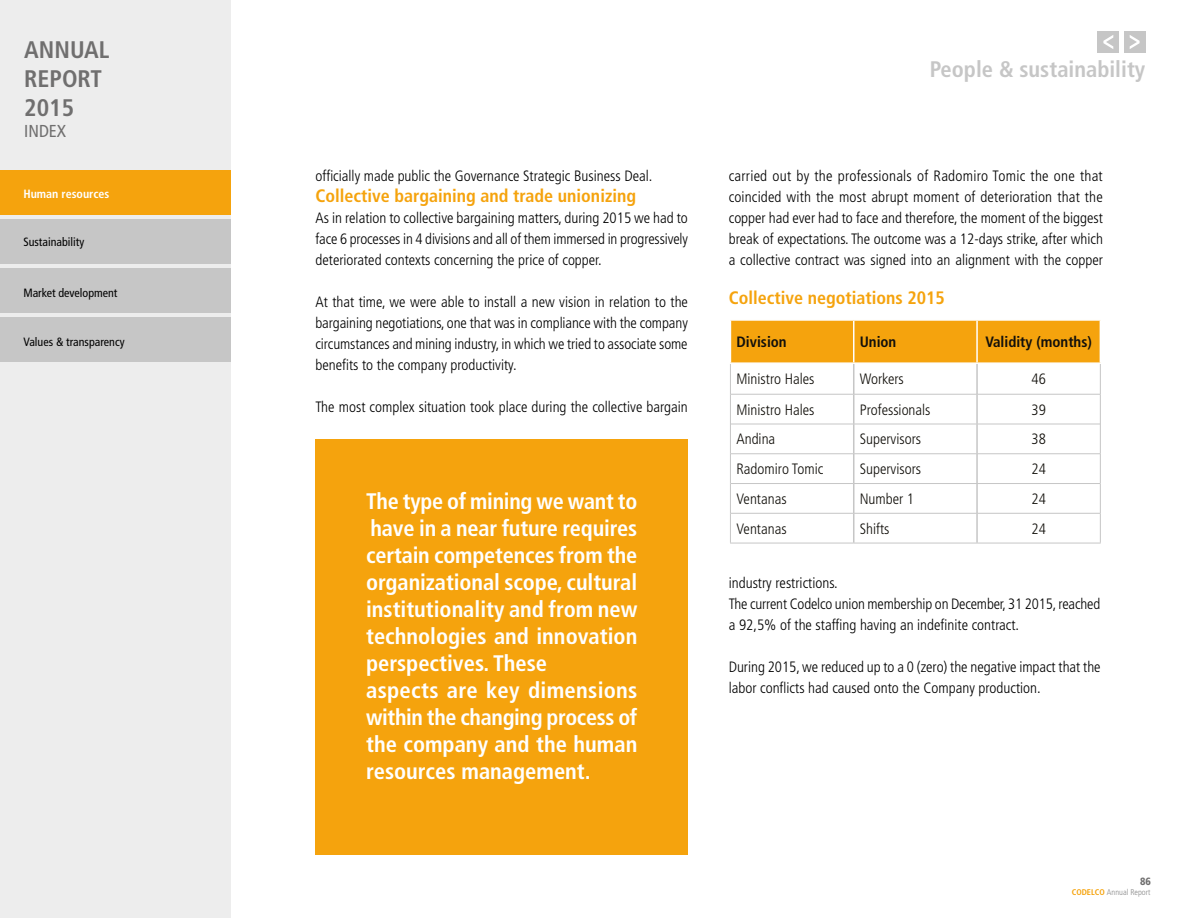
<style>
.page{position:relative;width:1188px;height:918px;background:#fff}
.page>*{position:absolute;margin:0;border:0;box-sizing:border-box;transform-origin:0 0}
.t1{font:700 condensed 24px/28.8px "Frutiger";color:#706f6f}
.t2{font:700 condensed 22.5px/27px "Frutiger";color:#fff}
.t3{font:700 condensed 22.5px "Frutiger";color:#c6c6c6}
.t4{font:700 condensed 18px "Frutiger";color:#f5a30d}
.t5{font:condensed 17.25px "Frutiger";color:#706f6f}
.t6{font:300 condensed 15px/21px "Frutiger";color:#000;text-align:justify}
.t7{font:300 condensed 15px "Frutiger";color:#12100b}
.t8{font:700 condensed 15px "Frutiger";color:#12100b}
.t9{font:condensed 12px "Frutiger";color:#000}
.t10{font:700 condensed 12px "Frutiger";color:#fff}
.t11{font:900 condensed 10.5px "Frutiger";color:#706f6f}
.t12{font:300 condensed 8.25px "Frutiger";color:#878787}
.s1{font-weight:700;color:#f5a30d}
</style>
<div class="page">
<div style="left:315px;top:439px;width:373px;height:415px;background:#f5a30d"></div>
<div style="left:731px;top:321px;width:369px;height:41px;background:#f5a30d"></div>
<hr style="left:853px;top:321px;width:1px;height:41px;background:#fff">
<hr style="left:976px;top:321px;width:2px;height:41px;background:#fff">
<hr style="left:853px;top:364px;width:1px;height:30px;background:#c6c6c6">
<hr style="left:976px;top:364px;width:2px;height:30px;background:#c6c6c6">
<hr style="left:731px;top:394px;width:123px;height:1px;background:#c6c6c6">
<hr style="left:854px;top:394px;width:123px;height:1px;background:#c6c6c6">
<hr style="left:853px;top:394px;width:1px;height:30px;background:#c6c6c6">
<hr style="left:977px;top:394px;width:123px;height:1px;background:#c6c6c6">
<hr style="left:976px;top:394px;width:2px;height:30px;background:#c6c6c6">
<hr style="left:731px;top:424px;width:123px;height:1px;background:#c6c6c6">
<hr style="left:730px;top:364px;width:1px;height:30px;background:#c6c6c6">
<hr style="left:1100px;top:364px;width:1px;height:30px;background:#c6c6c6">
<hr style="left:730px;top:394px;width:1px;height:30px;background:#c6c6c6">
<hr style="left:1100px;top:394px;width:1px;height:30px;background:#c6c6c6">
<hr style="left:730px;top:424px;width:1px;height:30px;background:#c6c6c6">
<hr style="left:1100px;top:424px;width:1px;height:30px;background:#c6c6c6">
<hr style="left:730px;top:454px;width:1px;height:30px;background:#c6c6c6">
<hr style="left:1100px;top:454px;width:1px;height:30px;background:#c6c6c6">
<svg style="left:730px;top:484px;width:1px;height:29px"></svg>
<svg style="left:1100px;top:484px;width:1px;height:29px"></svg>
<hr style="left:730px;top:513px;width:1px;height:30px;background:#c6c6c6">
<hr style="left:1100px;top:513px;width:1px;height:30px;background:#c6c6c6">
<hr style="left:730px;top:543px;width:124px;height:1px;background:#c6c6c6">
<hr style="left:854px;top:543px;width:123px;height:1px;background:#c6c6c6">
<hr style="left:977px;top:543px;width:124px;height:1px;background:#c6c6c6">
<hr style="left:854px;top:424px;width:123px;height:1px;background:#c6c6c6">
<hr style="left:853px;top:424px;width:1px;height:30px;background:#c6c6c6">
<hr style="left:977px;top:424px;width:123px;height:1px;background:#c6c6c6">
<hr style="left:976px;top:424px;width:2px;height:30px;background:#c6c6c6">
<hr style="left:731px;top:454px;width:123px;height:1px;background:#c6c6c6">
<hr style="left:854px;top:454px;width:123px;height:1px;background:#c6c6c6">
<hr style="left:977px;top:454px;width:123px;height:1px;background:#c6c6c6">
<hr style="left:976px;top:454px;width:2px;height:29px;background:#c6c6c6">
<hr style="left:731px;top:483px;width:123px;height:1px;background:#c6c6c6">
<hr style="left:854px;top:483px;width:123px;height:1px;background:#c6c6c6">
<hr style="left:977px;top:483px;width:123px;height:1px;background:#c6c6c6">
<hr style="left:976px;top:484px;width:2px;height:29px;background:#c6c6c6">
<hr style="left:731px;top:513px;width:123px;height:1px;background:#c6c6c6">
<hr style="left:854px;top:513px;width:123px;height:1px;background:#c6c6c6">
<svg style="left:853px;top:455px;width:1px;height:88px"></svg>
<hr style="left:977px;top:513px;width:123px;height:1px;background:#c6c6c6">
<hr style="left:976px;top:514px;width:2px;height:29px;background:#c6c6c6">
<div style="left:0;top:0;width:230px;height:918px;background:#ededed"></div>
<div style="left:1124px;top:31px;width:22px;height:22px;background:#c6c6c6"></div>
<svg style="left:1130px;top:35px;width:10px;height:14px"></svg>
<div style="left:1097px;top:31px;width:22px;height:22px;background:#c6c6c6"></div>
<svg style="left:1103px;top:35px;width:10px;height:14px"></svg>
<div style="left:0;top:170px;width:230px;height:45px;background:#f5a30d"></div>
<div style="left:0;top:219px;width:230px;height:45px;background:#c6c6c6"></div>
<div style="left:0;top:268px;width:230px;height:45px;background:#c6c6c6"></div>
<div style="left:0;top:318px;width:230px;height:44px;background:#c6c6c6"></div>
<h1 class="t1" style="left:24px;top:36px;width:87px">ANNUAL<br>REPORT<br>2015</h1>
<p class="t5" style="left:24px;top:121px;width:43px">INDEX</p>
<p class="t10" style="left:23px;top:187px;width:88px">Human resources</p>
<p class="t9" style="left:23px;top:235px;width:62px">Sustainability</p>
<p class="t9" style="left:23px;top:286px;width:96px">Market development</p>
<p class="t9" style="left:23px;top:335px;width:103px">Values &amp; transparency</p>
<p class="t6" style="left:315px;top:166px;width:338px">officially made public the Governance Strategic Business Deal.</p>
<p class="t4" style="left:315px;top:185px;width:322px">Collective bargaining and trade unionizing</p>
<p class="t6" style="left:315px;top:208px;width:374px">As in relation to collective bargaining matters, during 2015 we had to face 6 processes in 4 divisions and all of them immersed in progressively deteriorated contexts concerning the price of copper.</p>
<p class="t6" style="left:315px;top:292px;width:374px">At that time, we were able to install a new vision in relation to the bargaining negotiations, one that was in compliance with the company circumstances and mining industry, in which we tried to associate some benefits to the company productivity.</p>
<p class="t6" style="left:315px;top:397px;width:374px">The most complex situation took place during the collective bargain</p>
<p class="t2" style="left:366px;top:488px;width:273px">The type of mining we want to have in a near future requires certain competences from the organizational scope, cultural institutionality and from new technologies and innovation perspectives. These<br>aspects are key dimensions within the changing process of the company and the human resources management.</p>
<h2 class="t3" style="left:930px;top:56px;width:217px">People &amp; sustainability</h2>
<p class="t6" style="left:729px;top:166px;width:376px">carried out by the professionals of Radomiro Tomic the one that coincided with the most abrupt moment of deterioration that the copper had ever had to face and therefore, the moment of the biggest break of expectations. The outcome was a 12-days strike, after which a collective contract was signed into an alignment with the copper</p>
<p class="t4" style="left:729px;top:287px;width:218px">Collective negotiations 2015</p>
<p class="t8" style="left:736px;top:333px;width:52px">Division</p>
<p class="t8" style="left:860px;top:333px;width:38px">Union</p>
<p class="t8" style="left:985px;top:333px;width:108px">Validity (months)</p>
<p class="t7" style="left:736px;top:371px;width:80px">Ministro Hales</p>
<p class="t7" style="left:860px;top:371px;width:46px">Workers</p>
<p class="t7" style="left:1031px;top:371px;width:16px">46</p>
<p class="t7" style="left:736px;top:401px;width:80px">Ministro Hales</p>
<p class="t7" style="left:860px;top:401px;width:72px">Professionals</p>
<p class="t7" style="left:1031px;top:401px;width:16px">39</p>
<p class="t7" style="left:736px;top:431px;width:40px">Andina</p>
<p class="t7" style="left:860px;top:431px;width:63px">Supervisors</p>
<p class="t7" style="left:1031px;top:431px;width:16px">38</p>
<p class="t7" style="left:736px;top:461px;width:89px">Radomiro Tomic</p>
<p class="t7" style="left:860px;top:461px;width:63px">Supervisors</p>
<p class="t7" style="left:1031px;top:461px;width:16px">24</p>
<p class="t7" style="left:736px;top:490px;width:52px">Ventanas</p>
<p class="t7" style="left:860px;top:490px;width:56px">Number 1</p>
<p class="t7" style="left:1031px;top:490px;width:16px">24</p>
<p class="t7" style="left:736px;top:520px;width:52px">Ventanas</p>
<p class="t7" style="left:860px;top:520px;width:31px">Shifts</p>
<p class="t7" style="left:1031px;top:520px;width:16px">24</p>
<p class="t6" style="left:729px;top:572px;width:373px;text-align:left">industry restrictions.<br>The current Codelco union membership on December, 31 2015, reached a 92,5% of the staffing having an indefinite contract.</p>
<p class="t6" style="left:729px;top:656px;width:373px">During 2015, we reduced up to a 0 (zero) the negative impact that the labor conflicts had caused onto the Company production.</p>
<p class="t11" style="left:1140px;top:875px;width:12px">86</p>
<p class="t12" style="left:1072px;top:887px;width:80px"><span class="s1">CODELCO</span> Annual Report</p>
</div>
